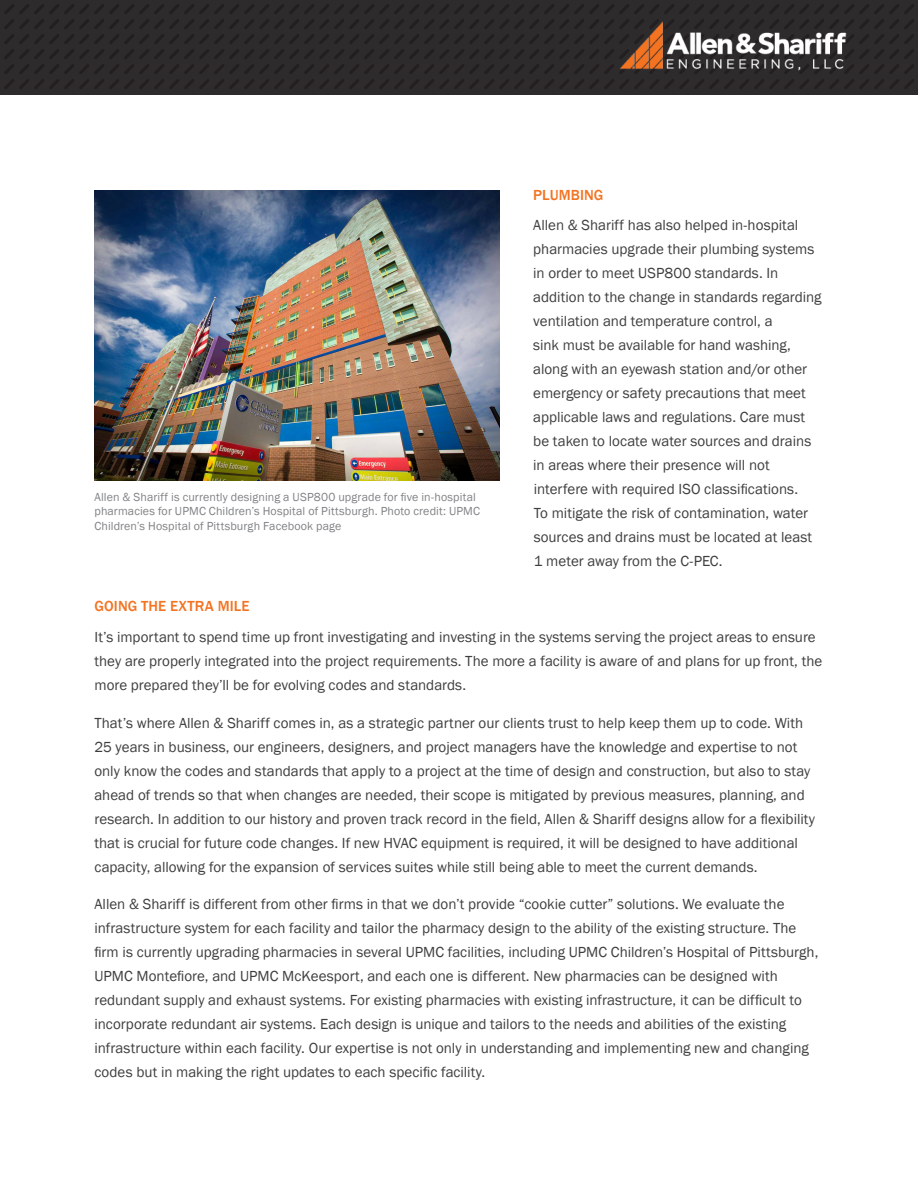
<style>
.page{position:relative;width:918px;height:1188px;background:#fff}
.page>*{position:absolute;margin:0;border:0;box-sizing:border-box;transform-origin:0 0}
.body{font:15px/24px "Franklin Gothic";color:#3e3e3f}
.t1{font:500 15px "Franklin Gothic";letter-spacing:.005em;color:#f37321}
.t2{font:12px/14.4px "Franklin Gothic";letter-spacing:.01em;color:#808285}
</style>
<div class="page">
<div style="left:0;top:0;width:918px;height:94px;background:#2e2b2c"></div>
<svg style="left:5px;top:4px;width:909px;height:85px"></svg>
<img style="left:609px;top:4px;width:255px;height:91px">
<img style="left:94px;top:190px;width:406px;height:291px">
<p class="t2" style="left:94px;top:490px;width:387px">Allen &amp; Shariff is currently designing a USP800 upgrade for five in-hospital pharmacies for UPMC Children’s Hospital of Pittsburgh. Photo credit: UPMC<br>Children’s Hospital of Pittsburgh Facebook page</p>
<p class="t1" style="left:533px;top:185px;width:72px">PLUMBING</p>
<p class="body" style="left:533px;top:214px;width:290px">Allen &amp; Shariff has also helped in-hospital pharmacies upgrade their plumbing systems in order to meet USP800 standards. In addition to the change in standards regarding ventilation and temperature control, a<br>sink must be available for hand washing, along with an eyewash station and/or other emergency or safety precautions that meet applicable laws and regulations. Care must be taken to locate water sources and drains in areas where their presence will not interfere with required ISO classifications.<br>To mitigate the risk of contamination, water sources and drains must be located at least 1 meter away from the C-PEC.</p>
<p class="t1" style="left:94px;top:597px;width:156px">GOING THE EXTRA MILE</p>
<p class="body" style="left:94px;top:625px;width:729px">It’s important to spend time up front investigating and investing in the systems serving the project areas to ensure they are properly integrated into the project requirements. The more a facility is aware of and plans for up front, the more prepared they’ll be for evolving codes and standards.</p>
<p class="body" style="left:94px;top:711px;width:722px">That’s where Allen &amp; Shariff comes in, as a strategic partner our clients trust to help keep them up to code. With 25 years in business, our engineers, designers, and project managers have the knowledge and expertise to not only know the codes and standards that apply to a project at the time of design and construction, but also to stay ahead of trends so that when changes are needed, their scope is mitigated by previous measures, planning, and research. In addition to our history and proven track record in the field, Allen &amp; Shariff designs allow for a flexibility that is crucial for future code changes. If new HVAC equipment is required, it will be designed to have additional capacity, allowing for the expansion of services suites while still being able to meet the current demands.</p>
<p class="body" style="left:94px;top:892px;width:725px">Allen &amp; Shariff is different from other firms in that we don’t provide “cookie cutter” solutions. We evaluate the infrastructure system for each facility and tailor the pharmacy design to the ability of the existing structure. The firm is currently upgrading pharmacies in several UPMC facilities, including UPMC Children’s Hospital of Pittsburgh, UPMC Montefiore, and UPMC McKeesport, and each one is different. New pharmacies can be designed with redundant supply and exhaust systems. For existing pharmacies with existing infrastructure, it can be difficult to incorporate redundant air systems. Each design is unique and tailors to the needs and abilities of the existing infrastructure within each facility. Our expertise is not only in understanding and implementing new and changing codes but in making the right updates to each specific facility.</p>
</div>
